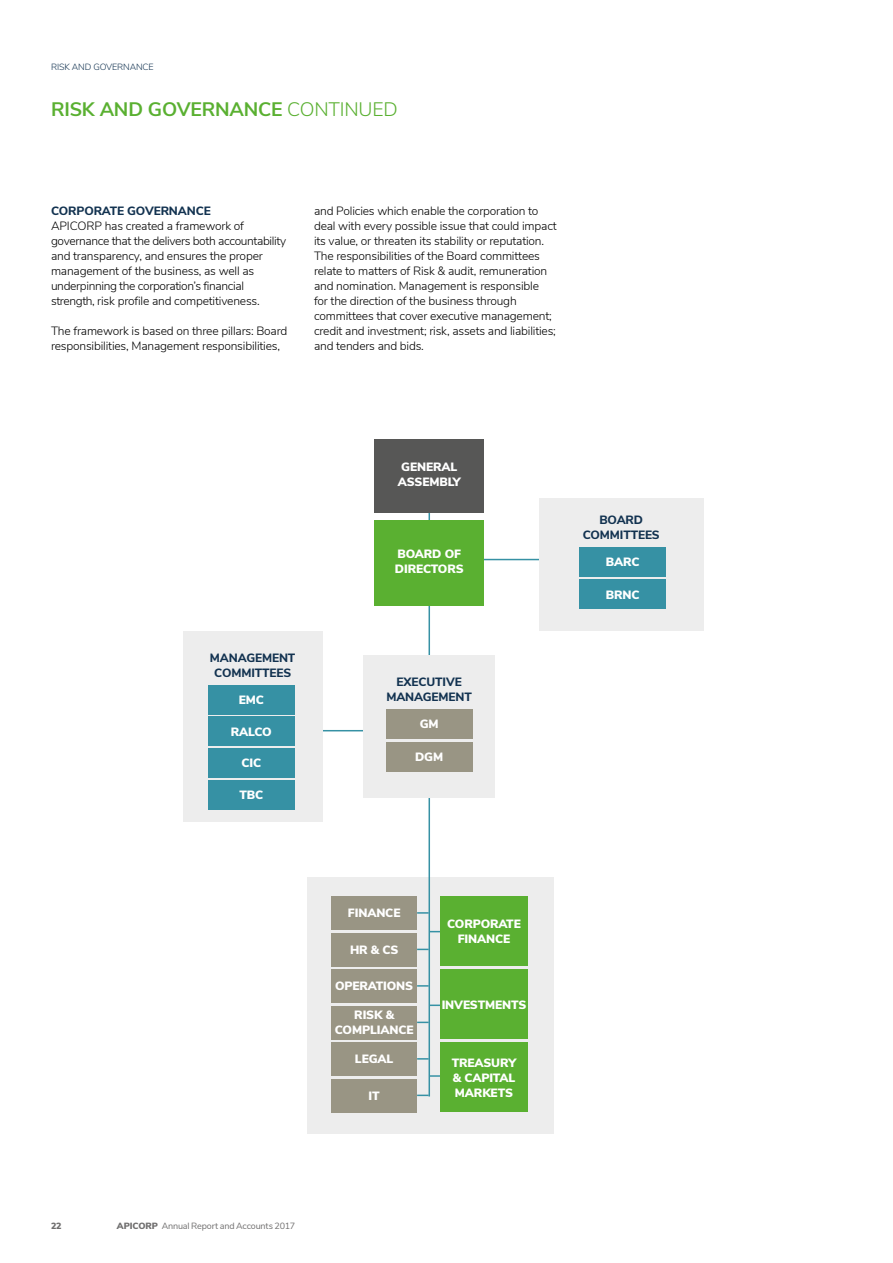
<style>
.page{position:relative;width:893px;height:1263px;background:#fff}
.page>*{position:absolute;margin:0;border:0;box-sizing:border-box;transform-origin:0 0}
.t1{font:700 19.5px "Nunito Sans";letter-spacing:-.01em;color:#5ab031}
.t2{font:300 12px/15px "Nunito Sans";letter-spacing:-.015em;color:#000}
.t3{font:900 12px/15px "Nunito Sans";letter-spacing:-.01em;color:#fff;text-align:center}
.t4{font:800 12px/15px "Nunito Sans";letter-spacing:-.01em;color:#123250;text-align:center}
.t5{font:9px "Nunito Sans";letter-spacing:-.02em;color:#706f6f}
.t6{font:300 9px "Nunito Sans";letter-spacing:-.015em;color:#123250}
.t7{font:900 9px "Nunito Sans";color:#706f6f}
.s1{font-weight:300}
.s2{font-weight:900}
</style>
<div class="page">
<div style="left:307px;top:877px;width:247px;height:257px;background:#ededed"></div>
<hr style="left:260px;top:730px;width:119px;height:1px;background:#3691a4">
<div style="left:183px;top:632px;width:139px;height:190px;background:#ededed"></div>
<svg style="left:484px;top:558px;width:55px;height:3px"></svg>
<hr style="left:429px;top:478px;width:1px;height:618px;background:#3691a4">
<svg style="left:417px;top:912px;width:12px;height:2px"></svg>
<svg style="left:430px;top:1004px;width:10px;height:2px"></svg>
<svg style="left:430px;top:1075px;width:10px;height:2px"></svg>
<svg style="left:417px;top:949px;width:12px;height:1px"></svg>
<svg style="left:417px;top:985px;width:12px;height:2px"></svg>
<svg style="left:417px;top:1022px;width:12px;height:1px"></svg>
<svg style="left:417px;top:1058px;width:12px;height:1px"></svg>
<svg style="left:417px;top:1094px;width:12px;height:2px"></svg>
<div style="left:208px;top:685px;width:87px;height:29px;background:#3691a4"></div>
<div style="left:208px;top:717px;width:87px;height:29px;background:#3691a4"></div>
<div style="left:208px;top:748px;width:87px;height:29px;background:#3691a4"></div>
<div style="left:208px;top:780px;width:87px;height:29px;background:#3691a4"></div>
<div style="left:331px;top:897px;width:86px;height:33px;background:#999584"></div>
<div style="left:440px;top:897px;width:88px;height:69px;background:#5ab031"></div>
<div style="left:440px;top:970px;width:88px;height:69px;background:#5ab031"></div>
<div style="left:331px;top:933px;width:86px;height:33px;background:#999584"></div>
<div style="left:331px;top:1079px;width:86px;height:33px;background:#999584"></div>
<div style="left:440px;top:1042px;width:88px;height:70px;background:#5ab031"></div>
<div style="left:331px;top:1042px;width:86px;height:34px;background:#999584"></div>
<div style="left:331px;top:1006px;width:86px;height:33px;background:#999584"></div>
<div style="left:331px;top:970px;width:86px;height:33px;background:#999584"></div>
<div style="left:375px;top:439px;width:109px;height:74px;background:#575756"></div>
<div style="left:375px;top:520px;width:109px;height:85px;background:#5ab031"></div>
<div style="left:539px;top:499px;width:164px;height:132px;background:#ededed"></div>
<div style="left:580px;top:547px;width:86px;height:29px;background:#3691a4"></div>
<div style="left:580px;top:580px;width:86px;height:29px;background:#3691a4"></div>
<div style="left:363px;top:655px;width:132px;height:142px;background:#ededed"></div>
<div style="left:386px;top:709px;width:86px;height:29px;background:#999584"></div>
<div style="left:386px;top:742px;width:86px;height:29px;background:#999584"></div>
<p class="t6" style="left:51px;top:60px;width:104px">RISK AND GOVERNANCE</p>
<h1 class="t1" style="left:51px;top:95px;width:348px">RISK AND GOVERNANCE <span class="s1">CONTINUED</span></h1>
<p class="t4" style="left:51px;top:202px;width:161px">CORPORATE GOVERNANCE</p>
<p class="t2" style="left:51px;top:217px;width:237px">APICORP has created a framework of governance that the delivers both accountability and transparency, and ensures the proper management of the business, as well as underpinning the corporation’s financial strength, risk profile and competitiveness.</p>
<p class="t2" style="left:51px;top:322px;width:238px">The framework is based on three pillars: Board responsibilities, Management responsibilities,</p>
<p class="t2" style="left:314px;top:202px;width:244px">and Policies which enable the corporation to deal with every possible issue that could impact its value, or threaten its stability or reputation.<br>The responsibilities of the Board committees relate to matters of Risk &amp; audit, remuneration and nomination. Management is responsible<br>for the direction of the business through committees that cover executive management; credit and investment; risk, assets and liabilities; and tenders and bids.</p>
<p class="t4" style="left:210px;top:650px;width:87px">MANAGEMENT<br>COMMITTEES</p>
<p class="t3" style="left:239px;top:692px;width:27px">EMC</p>
<p class="t3" style="left:231px;top:723px;width:42px">RALCO</p>
<p class="t3" style="left:242px;top:755px;width:21px">CIC</p>
<p class="t3" style="left:239px;top:787px;width:25px">TBC</p>
<p class="t3" style="left:398px;top:459px;width:64px;text-align:left">GENERAL<br>ASSEMBLY</p>
<p class="t3" style="left:395px;top:545px;width:70px;text-align:left">BOARD OF<br>DIRECTORS</p>
<p class="t4" style="left:386px;top:674px;width:87px">EXECUTIVE<br>MANAGEMENT</p>
<p class="t3" style="left:420px;top:716px;width:20px">GM</p>
<p class="t3" style="left:415px;top:749px;width:30px">DGM</p>
<p class="t3" style="left:348px;top:905px;width:54px">FINANCE</p>
<p class="t3" style="left:350px;top:942px;width:50px">HR &amp; CS</p>
<p class="t3" style="left:335px;top:978px;width:80px">OPERATIONS</p>
<p class="t3" style="left:335px;top:1007px;width:80px">RISK &amp;<br>COMPLIANCE</p>
<p class="t3" style="left:355px;top:1051px;width:40px">LEGAL</p>
<p class="t3" style="left:369px;top:1088px;width:13px">IT</p>
<p class="t3" style="left:447px;top:916px;width:75px">CORPORATE<br>FINANCE</p>
<p class="t3" style="left:442px;top:996px;width:86px">INVESTMENTS</p>
<p class="t3" style="left:452px;top:1054px;width:66px;text-align:justify">TREASURY &amp; CAPITAL MARKETS</p>
<p class="t4" style="left:583px;top:512px;width:78px">BOARD<br>COMMITTEES</p>
<p class="t3" style="left:606px;top:554px;width:35px">BARC</p>
<p class="t3" style="left:606px;top:586px;width:35px">BRNC</p>
<p class="t7" style="left:51px;top:1219px;width:12px">22</p>
<p class="t5" style="left:117px;top:1219px;width:180px"><span class="s2">APICORP</span> Annual Report and Accounts 2017</p>
</div>
